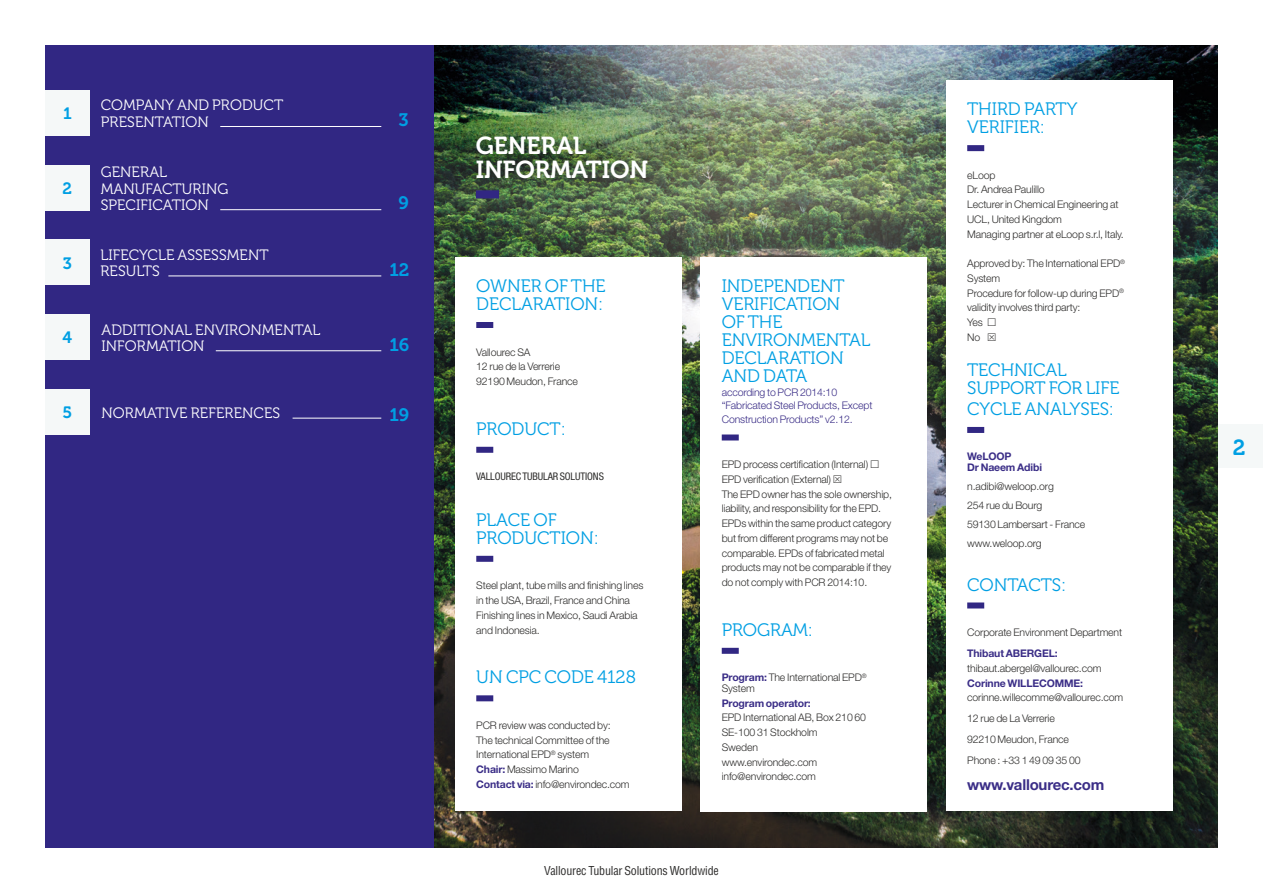
<style>
.page{position:relative;width:1263px;height:893px;background:#fff}
.page>*{position:absolute;margin:0;border:0;box-sizing:border-box;transform-origin:0 0}
.t1{font:24.45px/24.5px "Museo 700";letter-spacing:-.005em;color:#fff}
.t2{font:21.75px "Museo 700";color:#009fe3}
.t3{font:18px/18px "Museo 300";letter-spacing:-.005em;color:#009fe3}
.t4{font:18px "Museo Cyrl 700";color:#009fe3}
.t5{font:16.35px "Museo 700";color:#009fe3}
.t6{font:15px/16.5px "Museo Cyrl 300";letter-spacing:.005em;color:#fff}
.t7{font:700 15px "Helvetica Neue LT Std";letter-spacing:-.015em;color:#3b2e87}
.t8{font:condensed 12px "Helvetica LT Std";letter-spacing:-.015em;color:#2e2d2c}
.t9{font:300 10.5px/14.7px "Helvetica Neue LT Std";letter-spacing:-.015em;color:#2e2d2c}
.t10{font:300 10.5px/13.5px "Helvetica Neue LT Std";letter-spacing:-.015em;color:#3b2e87}
.t11{font:700 10.5px/10.5px "Helvetica Neue LT Std";letter-spacing:-.015em;color:#3b2e87}
.t12{font:condensed 10.5px "Helvetica Neue LT Std";letter-spacing:-.01em;color:#2e2d2c}
.s1{font-weight:700;color:#3b2e87}
</style>
<div class="page">
<div style="left:1239px;top:425px;width:24px;height:43px;background:#f5f8f8"></div>
<div style="left:1218px;top:425px;width:42px;height:43px;background:#f5f8f8"></div>
<img style="left:434px;top:45px;width:784px;height:803px">
<div style="left:45px;top:45px;width:389px;height:803px;background:#312783"></div>
<div style="left:45px;top:90px;width:45px;height:45px;background:#f5f8f8"></div>
<hr style="left:220px;top:126px;width:161px;height:1px;background:#fff">
<hr style="left:220px;top:209px;width:161px;height:1px;background:#fff">
<div style="left:45px;top:165px;width:45px;height:45px;background:#f5f8f8"></div>
<div style="left:45px;top:315px;width:45px;height:45px;background:#f5f8f8"></div>
<hr style="left:216px;top:350px;width:165px;height:1px;background:#fff">
<div style="left:45px;top:240px;width:45px;height:45px;background:#f5f8f8"></div>
<hr style="left:168px;top:276px;width:213px;height:1px;background:#fff">
<div style="left:45px;top:389px;width:45px;height:46px;background:#f5f8f8"></div>
<hr style="left:293px;top:418px;width:88px;height:1px;background:#fff">
<div style="left:455px;top:257px;width:227px;height:554px;background:#fff"></div>
<div style="left:476px;top:322px;width:17px;height:6px;background:#312783"></div>
<div style="left:476px;top:447px;width:17px;height:6px;background:#312783"></div>
<div style="left:476px;top:556px;width:17px;height:6px;background:#312783"></div>
<div style="left:476px;top:695px;width:17px;height:6px;background:#312783"></div>
<div style="left:700px;top:257px;width:227px;height:554px;background:#fff"></div>
<div style="left:722px;top:434px;width:17px;height:6px;background:#312783"></div>
<div style="left:722px;top:648px;width:17px;height:6px;background:#312783"></div>
<div style="left:946px;top:80px;width:226px;height:731px;background:#fff"></div>
<div style="left:967px;top:145px;width:17px;height:6px;background:#312783"></div>
<div style="left:967px;top:427px;width:17px;height:6px;background:#312783"></div>
<div style="left:967px;top:602px;width:17px;height:6px;background:#312783"></div>
<div style="left:476px;top:190px;width:23px;height:8px;background:#312783"></div>
<h3 class="t5" style="left:63px;top:104px;width:10px">1</h3>
<h3 class="t6" style="left:101px;top:97px;width:184px">COMPANY AND PRODUCT<br>PRESENTATION</h3>
<h3 class="t5" style="left:63px;top:179px;width:11px">2</h3>
<h3 class="t6" style="left:101px;top:164px;width:129px">GENERAL<br>MANUFACTURING<br>SPECIFICATION</h3>
<h3 class="t5" style="left:63px;top:254px;width:11px">3</h3>
<h3 class="t6" style="left:100px;top:247px;width:170px">LIFECYCLE ASSESSMENT<br>RESULTS</h3>
<h3 class="t5" style="left:63px;top:329px;width:11px">4</h3>
<h3 class="t6" style="left:101px;top:321px;width:220px">ADDITIONAL ENVIRONMENTAL<br>INFORMATION</h3>
<h3 class="t4" style="left:398px;top:110px;width:12px">3</h3>
<h3 class="t4" style="left:398px;top:193px;width:12px">9</h3>
<h3 class="t4" style="left:390px;top:260px;width:21px">12</h3>
<h3 class="t4" style="left:390px;top:334px;width:21px">16</h3>
<h3 class="t5" style="left:63px;top:403px;width:11px">5</h3>
<h3 class="t6" style="left:101px;top:405px;width:180px">NORMATIVE REFERENCES</h3>
<h3 class="t4" style="left:390px;top:405px;width:21px">19</h3>
<h1 class="t1" style="left:476px;top:133px;width:174px">GENERAL<br>INFORMATION</h1>
<h3 class="t3" style="left:476px;top:277px;width:131px">OWNER OF THE<br>DECLARATION:</h3>
<p class="t9" style="left:476px;top:344px;width:103px">Vallourec SA<br>12 rue de la Verrerie<br>92190 Meudon, France</p>
<h3 class="t3" style="left:476px;top:420px;width:91px">PRODUCT:</h3>
<p class="t12" style="left:476px;top:470px;width:129px">VALLOUREC TUBULAR SOLUTIONS</p>
<h3 class="t3" style="left:476px;top:511px;width:124px">PLACE OF<br>PRODUCTION:</h3>
<p class="t9" style="left:476px;top:578px;width:169px">Steel plant, tube mills and finishing lines in the USA, Brazil, France and China Finishing lines in Mexico, Saudi Arabia and Indonesia.</p>
<h3 class="t3" style="left:476px;top:668px;width:161px">UN CPC CODE 4128</h3>
<p class="t9" style="left:476px;top:717px;width:155px">PCR review was conducted by:<br>The technical Committee of the<br>International EPD<sup>®</sup> system<br><span class="s1">Chair:</span> Massimo Marino<br><span class="s1">Contact via:</span> info@environdec.com</p>
<h3 class="t3" style="left:722px;top:277px;width:150px">INDEPENDENT<br>VERIFICATION<br>OF THE<br>ENVIRONMENTAL<br>DECLARATION<br>AND DATA</h3>
<p class="t10" style="left:722px;top:385px;width:152px">according to PCR 2014:10 “Fabricated Steel Products, Except<br>Construction Products” v2.12.</p>
<p class="t9" style="left:722px;top:457px;width:172px">EPD process certification (Internal)<br>EPD verification (External)<br>The EPD owner has the sole ownership, liability, and responsibility for the EPD.<br>EPDs within the same product category but from different programs may not be comparable. EPDs of fabricated metal products may not be comparable if they do not comply with PCR 2014:10.</p>
<h3 class="t3" style="left:722px;top:621px;width:93px">PROGRAM:</h3>
<p class="t9" style="left:722px;top:672px;width:146px;line-height:10.5px"><span class="s1">Program:</span> The International EPD<sup>®<br></sup>System</p>
<p class="t11" style="left:722px;top:697px;width:91px">Program operator:</p>
<p class="t9" style="left:722px;top:710px;width:146px">EPD International AB, Box 210 60<br>SE-100 31 Stockholm<br>Sweden<br>www.environdec.com info@environdec.com</p>
<p class="t8" style="left:544px;top:863px;width:176px">Vallourec Tubular Solutions Worldwide</p>
<h3 class="t3" style="left:967px;top:100px;width:112px">THIRD PARTY<br>VERIFIER:</h3>
<p class="t9" style="left:967px;top:167px;width:158px">eLoop<br>Dr. Andrea Paulillo<br>Lecturer in Chemical Engineering at<br>UCL, United Kingdom<br>Managing partner at eLoop s.r.l, Italy.</p>
<p class="t9" style="left:967px;top:256px;width:159px">Approved by: The International EPD<sup>®<br></sup>System<br>Procedure for follow-up during EPD<sup>® </sup>validity involves third party:<br>Yes<br>No</p>
<h3 class="t3" style="left:967px;top:361px;width:154px">TECHNICAL<br>SUPPORT FOR LIFE</h3>
<h3 class="t3" style="left:967px;top:400px;width:148px">CYCLE ANALYSES:</h3>
<p class="t11" style="left:967px;top:451px;width:76px">WeLOOP<br>Dr Naeem Adibi</p>
<p class="t9" style="left:967px;top:476px;width:120px;line-height:19px">n.adibi@weloop.org<br>254 rue du Bourg<br>59130 Lambersart - France www.weloop.org</p>
<h3 class="t3" style="left:967px;top:576px;width:101px">CONTACTS:</h3>
<p class="t9" style="left:967px;top:625px;width:156px">Corporate Environment Department</p>
<p class="t11" style="left:967px;top:648px;width:92px">Thibaut ABERGEL:</p>
<p class="t9" style="left:967px;top:660px;width:136px">thibaut.abergel@vallourec.com</p>
<p class="t11" style="left:967px;top:677px;width:117px">Corinne WILLECOMME:</p>
<p class="t9" style="left:967px;top:687px;width:157px;line-height:21px">corinne.willecomme@vallourec.com<br>12 rue de La Verrerie<br>92210 Meudon, France<br>Phone : +33 1 49 09 35 00</p>
<h3 class="t7" style="left:967px;top:775px;width:139px">www.vallourec.com</h3>
<h2 class="t2" style="left:1233px;top:435px;width:14px">2</h2>
</div>
